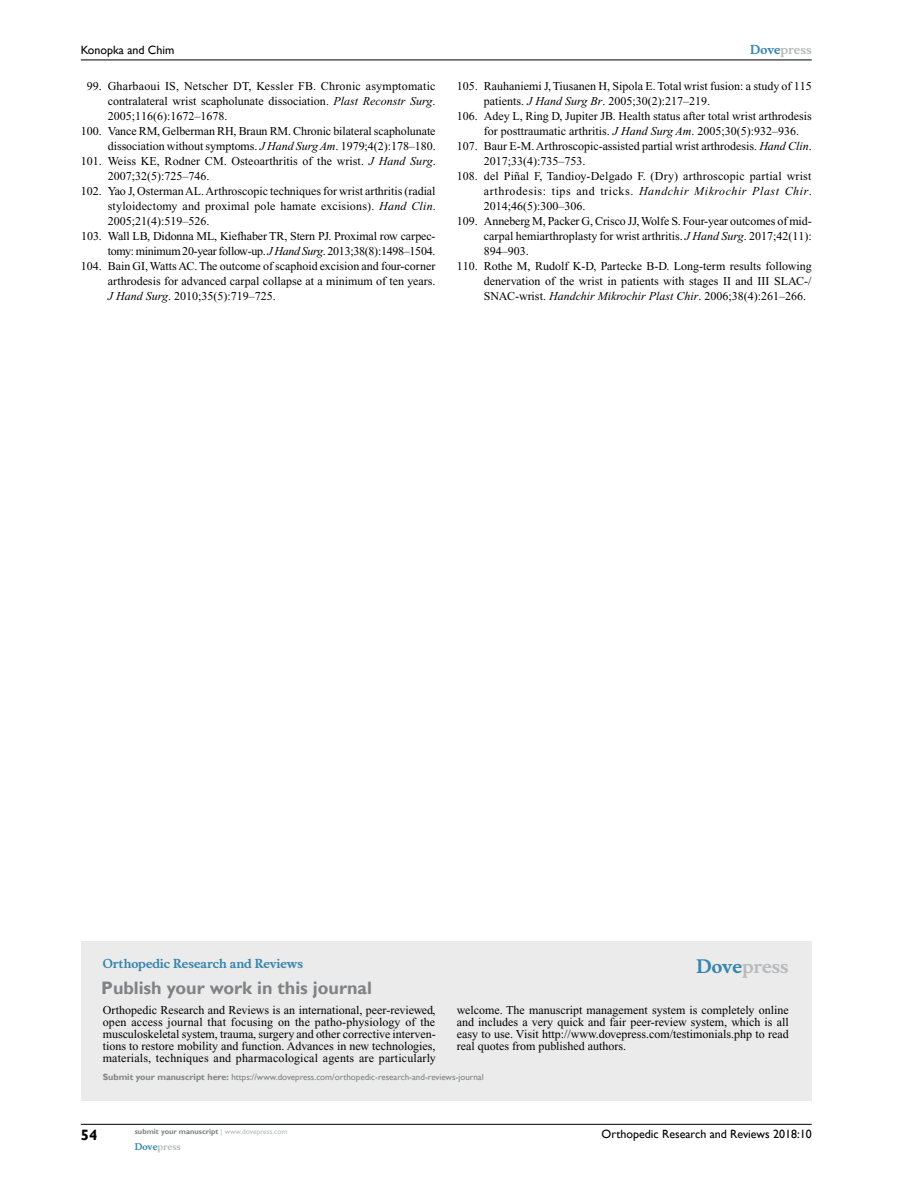
<style>
.page{position:relative;width:918px;height:1188px;background:#fff}
.page>*{position:absolute;margin:0;border:0;box-sizing:border-box;transform-origin:0 0}
.t1{font:700 18px "Gill Sans";color:#808285}
.t2{font:700 18px "Musee";color:#b8babc}
.t3{font:700 15px "Gill Sans";color:#000}
.t4{font:12px/12px "Times New Roman";color:#000;text-align:justify}
.t5{font:12px "Times New Roman";letter-spacing:-.025em;color:#000}
.t6{font:12px "Times New Roman";letter-spacing:.02em;color:#000}
.t7{font:12px "Times New Roman";letter-spacing:.045em;color:#000}
.t8{font:12px "Gill Sans";color:#000}
.t9{font:700 12px "Musee";color:#3785ad}
.t10{font:700 12px "Musee";color:#b8babc}
.t11{font:9px "Gill Sans";color:#808285}
.t12{font:700 9px "Musee";color:#b8babc}
.t13{font:700 7.5px "Gill Sans";color:#808285}
.s1{font-style:italic}
.s2{color:#3785ad}
.s3{font-weight:700}
.s4{font-weight:400;color:#b8babc}
</style>
<div class="page">
<div style="left:81px;top:941px;width:731px;height:160px;background:#ebebec"></div>
<hr style="left:81px;top:1124px;width:731px;height:1px;background:#000">
<hr style="left:81px;top:60px;width:731px;height:1px;background:#000">
<p class="t8" style="left:81px;top:43px;width:95px">Konopka and Chim</p>
<p class="t6" style="left:87px;top:80px;width:350px">99. Gharbaoui IS, Netscher DT, Kessler FB. Chronic asymptomatic</p>
<p class="t4" style="left:108px;top:95px;width:329px">contralateral wrist scapholunate dissociation. <span class="s1">Plast Reconstr Surg</span>.</p>
<p class="t4" style="left:108px;top:110px;width:121px">2005;116(6):1672–1678.</p>
<p class="t4" style="left:81px;top:125px;width:356px">100. Vance RM, Gelberman RH, Braun RM. Chronic bilateral scapholunate</p>
<p class="t4" style="left:108px;top:140px;width:330px">dissociation without symptoms. <span class="s1">J Hand Surg Am</span>. 1979;4(2):178–180.</p>
<p class="t4" style="left:81px;top:155px;width:357px">101. Weiss KE, Rodner CM. Osteoarthritis of the wrist. <span class="s1">J Hand Surg</span>.</p>
<p class="t4" style="left:108px;top:170px;width:103px">2007;32(5):725–746.</p>
<p class="t4" style="left:81px;top:185px;width:356px">102. Yao J, Osterman AL. Arthroscopic techniques for wrist arthritis (radial</p>
<p class="t4" style="left:108px;top:200px;width:330px">styloidectomy and proximal pole hamate excisions). <span class="s1">Hand Clin</span>.</p>
<p class="t4" style="left:108px;top:215px;width:103px">2005;21(4):519–526.</p>
<p class="t4" style="left:81px;top:230px;width:356px">103. Wall LB, Didonna ML, Kiefhaber TR, Stern PJ. Proximal row carpec-</p>
<p class="t5" style="left:108px;top:245px;width:329px">tomy: minimum 20-year follow-up. <span class="s1">J Hand Surg</span>. 2013;38(8):1498–1504.</p>
<p class="t4" style="left:81px;top:260px;width:356px">104. Bain GI, Watts AC. The outcome of scaphoid excision and four-corner</p>
<p class="t4" style="left:108px;top:275px;width:329px">arthrodesis for advanced carpal collapse at a minimum of ten years.</p>
<p class="t4" style="left:108px;top:290px;width:170px"><span class="s1">J Hand Surg</span>. 2010;35(5):719–725.</p>
<p class="t10" style="left:750px;top:43px;width:63px"><span class="s2">Dove</span>press</p>
<p class="t4" style="left:457px;top:80px;width:356px">105. Rauhaniemi J, Tiusanen H, Sipola E. Total wrist fusion: a study of 115</p>
<p class="t4" style="left:484px;top:95px;width:228px">patients. <span class="s1">J Hand Surg Br</span>. 2005;30(2):217–219.</p>
<p class="t4" style="left:457px;top:110px;width:356px">106. Adey L, Ring D, Jupiter JB. Health status after total wrist arthrodesis</p>
<p class="t4" style="left:484px;top:125px;width:317px">for posttraumatic arthritis. <span class="s1">J Hand Surg Am</span>. 2005;30(5):932–936.</p>
<p class="t4" style="left:457px;top:140px;width:356px">107. Baur E-M. Arthroscopic-assisted partial wrist arthrodesis. <span class="s1">Hand Clin</span>.</p>
<p class="t4" style="left:484px;top:155px;width:103px">2017;33(4):735–753.</p>
<p class="t4" style="left:457px;top:170px;width:356px">108. del Piñal F, Tandioy-Delgado F. (Dry) arthroscopic partial wrist</p>
<p class="t7" style="left:484px;top:185px;width:330px">arthrodesis: tips and tricks. <span class="s1">Handchir Mikrochir Plast Chir</span>.</p>
<p class="t4" style="left:484px;top:200px;width:103px">2014;46(5):300–306.</p>
<p class="t4" style="left:457px;top:215px;width:356px">109. Anneberg M, Packer G, Crisco JJ, Wolfe S. Four-year outcomes of mid-</p>
<p class="t4" style="left:484px;top:230px;width:329px">carpal hemiarthroplasty for wrist arthritis. <span class="s1">J Hand Surg</span>. 2017;42(11):</p>
<p class="t4" style="left:484px;top:245px;width:46px">894–903.</p>
<p class="t4" style="left:457px;top:260px;width:356px">110. Rothe M, Rudolf K-D, Partecke B-D. Long-term results following</p>
<p class="t4" style="left:484px;top:275px;width:329px">denervation of the wrist in patients with stages II and III SLAC-/</p>
<p class="t4" style="left:484px;top:290px;width:324px">SNAC-wrist. <span class="s1">Handchir Mikrochir Plast Chir</span>. 2006;38(4):261–266.</p>
<p class="t9" style="left:103px;top:956px;width:202px">Orthopedic Research and Reviews</p>
<h1 class="t1" style="left:101px;top:977px;width:272px">Publish your work in this journal</h1>
<h1 class="t2" style="left:697px;top:955px;width:94px"><span class="s2">Dove</span>press</h1>
<p class="t4" style="left:103px;top:1004px;width:335px">Orthopedic Research and Reviews is an international, peer-reviewed, open access journal that focusing on the patho-physiology of the musculoskeletal system, trauma, surgery and other corrective interven&shy;tions to restore mobility and function. Advances in new technologies, materials, techniques and pharmacological agents are particularly</p>
<p class="t4" style="left:457px;top:1004px;width:333px">welcome. The manuscript management system is completely online and includes a very quick and fair peer-review system, which is all easy to use. Visit http://www.dovepress.com/testimonials.php to read real quotes from published authors.</p>
<p class="t11" style="left:103px;top:1072px;width:383px"><span class="s3">Submit your manuscript here:</span> https://www.dovepress.com/orthopedic-research-and-reviews-journal</p>
<p class="t3" style="left:81px;top:1126px;width:18px">54</p>
<p class="t13" style="left:135px;top:1127px;width:154px">submit your manuscript <span class="s4">| www.dovepress.com</span></p>
<p class="t12" style="left:135px;top:1141px;width:48px"><span class="s2">Dove</span>press</p>
<p class="t8" style="left:602px;top:1127px;width:212px">Orthopedic Research and Reviews 2018:10</p>
</div>
